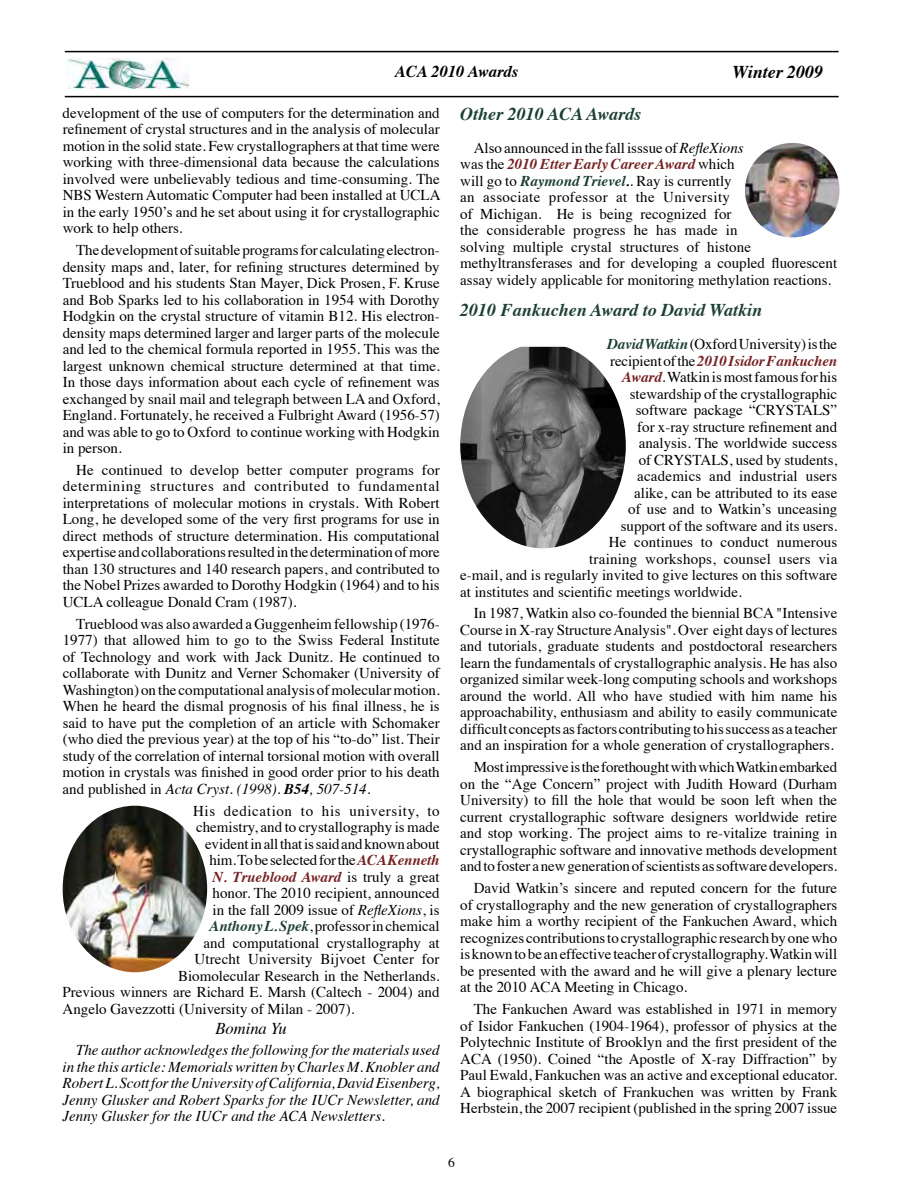
<style>
.page{position:relative;width:918px;height:1188px;background:#fff}
.page>*{position:absolute;margin:0;border:0;box-sizing:border-box;transform-origin:0 0}
.t1{font:italic 700 18px "Times";color:#1d3f36}
.t2{font:italic 700 18px "Times";color:#000}
.t3{font:italic 700 16.5px "Times";color:#000}
.t4{font:italic 16.5px "Times";color:#000}
.t5{font:15px/16.5px "Times";color:#000;text-align:justify}
.t6{font:italic 15px/16.5px "Times";color:#000;text-align:justify}
.t7{font:italic 700 15px "Times";letter-spacing:-.005em;color:#762123}
.t8{font:15px "Times";letter-spacing:.04em;color:#000}
.t9{font:13.5px "Times";color:#000}
.s1{font-style:italic}
.s2{font-weight:700;font-style:italic}
.s3{font-weight:700;font-style:italic;color:#762123}
.s4{font-weight:400;font-style:normal;color:#000}
.s5{font-weight:700;font-style:italic;color:#1d3f36}
</style>
<div class="page">
<hr style="left:65px;top:96px;width:774px;height:1px;background:#000">
<hr style="left:65px;top:51px;width:774px;height:1px;background:#000">
<img style="left:65px;top:58px;width:124px;height:30px">
<img style="left:63px;top:806px;width:144px;height:166px">
<img style="left:745px;top:143px;width:95px;height:94px;border-radius:47px">
<img style="left:460px;top:346px;width:166px;height:202px">
<p class="t2" style="left:732px;top:55px;width:92px">Winter 2009</p>
<p class="t3" style="left:395px;top:56px;width:124px">ACA 2010 Awards</p>
<p class="t5" style="left:63px;top:103px;width:379px">development of the use of computers for the determination and refinement of crystal structures and in the analysis of molecular motion in the solid state. Few crystallographers at that time were working with three-dimensional data because the calculations involved were unbelievably tedious and time-consuming. The NBS Western Automatic Computer had been installed at UCLA in the early 1950’s and he set about using it for crystallographic work to help others.</p>
<p class="t5" style="left:63px;top:240px;width:379px;text-indent:14px">Thedevelopmentofsuitableprogramsfor calculatingelectron&shy;density maps and, later, for refining structures determined by Trueblood and his students Stan Mayer, Dick Prosen, F. Kruse and Bob Sparks led to his collaboration in 1954 with Dorothy Hodgkin on the crystal structure of vitamin B12. His electron&shy;density maps determined larger and larger parts of the molecule and led to the chemical formula reported in 1955. This was the largest unknown chemical structure determined at that time.<br>In those days information about each cycle of refinement was exchanged by snail mail and telegraph between LA and Oxford, England. Fortunately, he received a Fulbright Award (1956-57) and was able to go to Oxford to continue working with Hodgkin in person.</p>
<p class="t5" style="left:63px;top:460px;width:379px;text-indent:14px">He continued to develop better computer programs for determining structures and contributed to fundamental interpretations of molecular motions in crystals. With Robert Long, he developed some of the very first programs for use in direct methods of structure determination. His computational expertise andcollaborationsresultedinthedeterminationofmore than 130 structures and 140 research papers, and contributed to the Nobel Prizes awarded to Dorothy Hodgkin (1964) and to his UCLA colleague Donald Cram (1987).</p>
<p class="t5" style="left:63px;top:614px;width:379px;text-indent:14px">Trueblood was also awarded a Guggenheimfellowship (1976- 1977) that allowed him to go to the Swiss Federal Institute of Technology and work with Jack Dunitz. He continued to collaborate with Dunitz and Verner Schomaker (University of Washington) on the computational analysis ofmolecularmotion.<br>When he heard the dismal prognosis of his final illness, he is said to have put the completion of an article with Schomaker (who died the previous year) at the top of his “to-do” list. Their study of the correlation of internal torsional motion with overall motion in crystals was finished in good order prior to his death and published in <span class="s1">Acta Cryst. (1998).</span> <span class="s2">B54</span><span class="s1">, 507-514</span>.</p>
<p class="t8" style="left:193px;top:797px;width:248px">His dedication to his university, to</p>
<p class="t5" style="left:196px;top:818px;width:245px">chemistry, and to crystallography is made</p>
<p class="t5" style="left:205px;top:834px;width:236px">evidentinallthatissaidandknownabout</p>
<p class="t5" style="left:210px;top:851px;width:232px">him.Tobeselectedforthe<span class="s3">ACA Kenneth</span></p>
<p class="t7" style="left:213px;top:863px;width:229px">N. Trueblood Award <span class="s4">is truly a great</span></p>
<p class="t5" style="left:213px;top:884px;width:229px">honor. The 2010 recipient, announced</p>
<p class="t5" style="left:213px;top:900px;width:229px">in the fall 2009 issue of <span class="s1">RefleXions</span>, is</p>
<p class="t5" style="left:210px;top:917px;width:232px"><span class="s5">Anthony L. Spek</span>,professorinchemical</p>
<p class="t5" style="left:204px;top:933px;width:238px">and computational crystallography at</p>
<p class="t5" style="left:194px;top:950px;width:247px">Utrecht University Bijvoet Center for</p>
<p class="t5" style="left:178px;top:966px;width:263px">Biomolecular Research in the Netherlands.</p>
<p class="t5" style="left:63px;top:983px;width:379px">Previous winners are Richard E. Marsh (Caltech - 2004) and</p>
<p class="t5" style="left:63px;top:999px;width:294px">Angelo Gavezzotti (University of Milan - 2007).</p>
<p class="t4" style="left:216px;top:1014px;width:73px">Bomina Yu</p>
<p class="t6" style="left:63px;top:1041px;width:379px;text-indent:14px">The author acknowledges the following for the materials used in the this article: Memorials written by Charles M. Knobler and Robert L. Scott for the University of California, David Eisenberg, Jenny Glusker and Robert Sparks for the IUCr Newsletter, and Jenny Glusker for the IUCr and the ACA Newsletters.</p>
<p class="t1" style="left:460px;top:97px;width:182px">Other 2010 ACA Awards</p>
<p class="t5" style="left:460px;top:138px;width:379px;text-align:left;text-indent:14px">Also announced in the fallisssue of<span class="s1">RefleXions<br></span>was the <span class="s3">2010 Etter Early Career Award</span> which<br>will go to <span class="s5">Raymond Trievel</span><span class="s2">.</span>. Ray is currently<br>an associate professor at the University<br>of Michigan. He is being recognized for<br>the considerable progress he has made in<br>solving multiple crystal structures of histone methyltransferases and for developing a coupled fluorescent assay widely applicable for monitoring methylation reactions.</p>
<p class="t1" style="left:460px;top:293px;width:303px">2010 Fankuchen Award to David Watkin</p>
<p class="t5" style="left:607px;top:334px;width:232px"><span class="s5">David Watkin</span>(OxfordUniversity)isthe</p>
<p class="t7" style="left:610px;top:346px;width:229px"><span class="s4">recipientofthe</span> 2010 Isidor Fankuchen</p>
<p class="t5" style="left:622px;top:367px;width:217px"><span class="s3">Award</span>.Watkinismostfamousforhis</p>
<p class="t5" style="left:630px;top:384px;width:209px">stewardship of the crystallographic</p>
<p class="t5" style="left:636px;top:400px;width:203px">software package “CRYSTALS”</p>
<p class="t5" style="left:637px;top:417px;width:202px">for x-ray structure refinement and</p>
<p class="t5" style="left:639px;top:433px;width:200px">analysis. The worldwide success</p>
<p class="t5" style="left:639px;top:450px;width:200px">of CRYSTALS, used by students,</p>
<p class="t5" style="left:637px;top:466px;width:202px">academics and industrial users</p>
<p class="t5" style="left:634px;top:483px;width:205px">alike, can be attributed to its ease</p>
<p class="t5" style="left:628px;top:499px;width:211px">of use and to Watkin’s unceasing</p>
<p class="t5" style="left:621px;top:516px;width:218px">support of the software and its users.</p>
<p class="t5" style="left:609px;top:532px;width:230px">He continues to conduct numerous</p>
<p class="t5" style="left:589px;top:549px;width:250px">training workshops, counsel users via</p>
<p class="t5" style="left:460px;top:565px;width:379px">e-mail, and is regularly invited to give lectures on this software</p>
<p class="t5" style="left:460px;top:582px;width:283px">at institutes and scientific meetings worldwide.</p>
<p class="t5" style="left:460px;top:604px;width:379px;text-indent:14px">In 1987, Watkin also co-founded the biennial BCA "Intensive Course in X-ray StructureAnalysis". Over eight days of lectures and tutorials, graduate students and postdoctoral researchers learn the fundamentals of crystallographic analysis. He has also organized similar week-long computing schools and workshops around the world. All who have studied with him name his approachability, enthusiasm and ability to easily communicate difficult concepts asfactors contributingtohissuccess as a teacher and an inspiration for a whole generation of crystallographers.</p>
<p class="t5" style="left:460px;top:758px;width:379px;text-indent:14px">MostimpressiveistheforethoughtwithwhichWatkinembarked on the “Age Concern” project with Judith Howard (Durham University) to fill the hole that would be soon left when the current crystallographic software designers worldwide retire and stop working. The project aims to re-vitalize training in crystallographic software and innovative methods development andtofoster anewgenerationofscientists assoftwaredevelopers.</p>
<p class="t5" style="left:460px;top:879px;width:379px;text-indent:14px">David Watkin’s sincere and reputed concern for the future of crystallography and the new generation of crystallographers make him a worthy recipient of the Fankuchen Award, which recognizes contributionstocrystallographic researchbyonewho isknowntobe aneffective teacherof crystallography.Watkinwill be presented with the award and he will give a plenary lecture at the 2010 ACA Meeting in Chicago.</p>
<p class="t5" style="left:460px;top:1000px;width:379px;text-indent:13px">The Fankuchen Award was established in 1971 in memory of Isidor Fankuchen (1904-1964), professor of physics at the Polytechnic Institute of Brooklyn and the first president of the ACA (1950). Coined “the Apostle of X-ray Diffraction” by Paul Ewald, Fankuchen was an active and exceptional educator.<br>A biographical sketch of Frankuchen was written by Frank Herbstein, the 2007 recipient (published in the spring 2007 issue</p>
<p class="t9" style="left:448px;top:1150px;width:8px">6</p>
</div>
